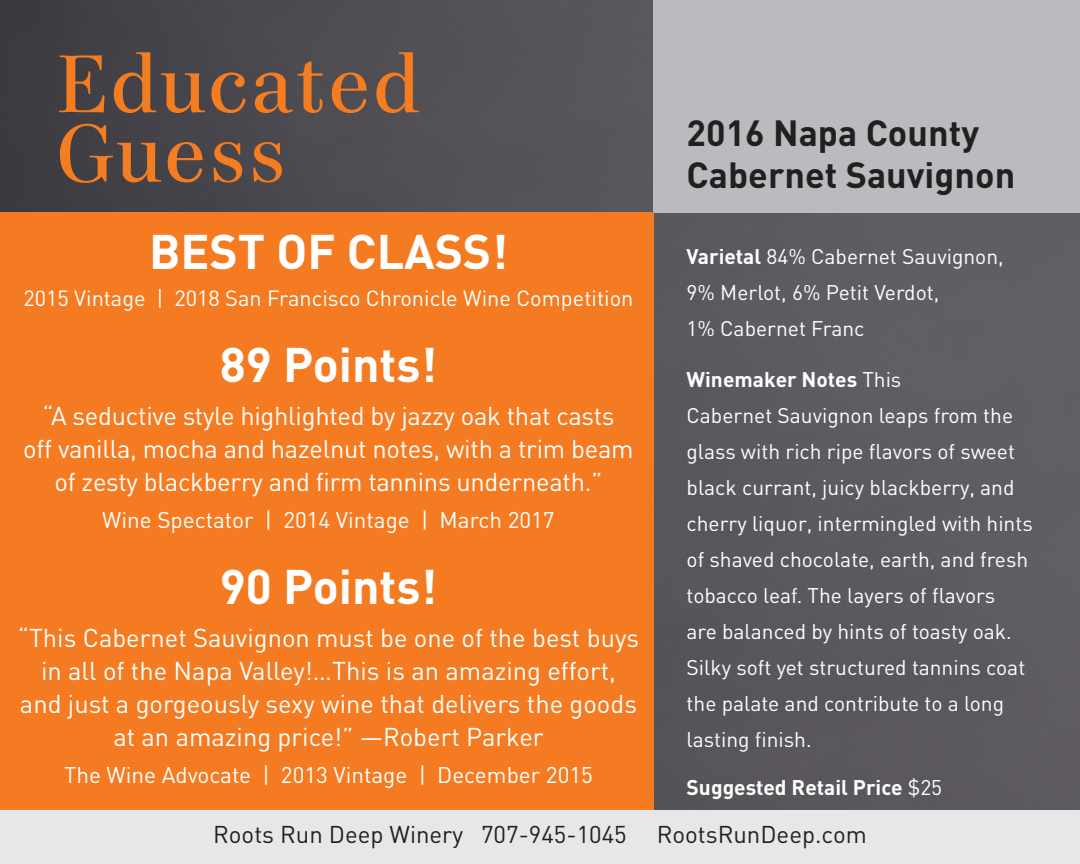
<style>
.page{position:relative;width:1080px;height:864px;background:#fff}
.page>*{position:absolute;margin:0;border:0;box-sizing:border-box;transform-origin:0 0}
.t1{font:700 48px "DIN";color:#fff}
.t2{font:700 36px/42px "DIN";color:#231f20}
.t3{font:25.5px/33px "DIN";letter-spacing:-.01em;color:#fff;text-align:center}
.t4{font:24px "DIN";color:#231f20}
.t5{font:22.5px "DIN";color:#fff}
.t6{font:21.6px "DIN";color:#fff}
.t7{font:21px/36px "DIN";color:#fff}
.t8{font:700 21px "DIN";color:#fff}
.s1{font-weight:700}
.s2{font-weight:400}
</style>
<div class="page">
<img style="left:0;top:0;width:1080px;height:810px">
<svg style="left:59px;top:55px;width:46px;height:58px;background:#7b5338"></svg>
<svg style="left:114px;top:52px;width:91px;height:61px;background:#78533d"></svg>
<svg style="left:211px;top:73px;width:35px;height:40px"></svg>
<svg style="left:255px;top:61px;width:67px;height:52px;background:#825a41"></svg>
<svg style="left:332px;top:73px;width:35px;height:40px"></svg>
<svg style="left:376px;top:52px;width:43px;height:61px;background:#8a5e42"></svg>
<svg style="left:60px;top:124px;width:101px;height:59px;background:#71503b"></svg>
<svg style="left:168px;top:142px;width:35px;height:40px"></svg>
<svg style="left:214px;top:142px;width:28px;height:40px"></svg>
<svg style="left:253px;top:142px;width:29px;height:40px"></svg>
<div style="left:653px;top:0;width:427px;height:212px;background:#babbbe"></div>
<div style="left:0;top:212px;width:653px;height:652px;background:#f47b21"></div>
<div style="left:0;top:810px;width:1080px;height:54px;background:#e6e7e9"></div>
<h1 class="t1" style="left:149px;top:220px;width:360px">BEST OF CLASS!</h1>
<p class="t6" style="left:23px;top:285px;width:612px">2015 Vintage | 2018 San Francisco Chronicle Wine Competition</p>
<h1 class="t1" style="left:220px;top:334px;width:219px">89 Points!</h1>
<p class="t3" style="left:23px;top:399px;width:612px">“A seductive style highlighted by jazzy oak that casts<br>off vanilla, mocha and hazelnut notes, with a trim beam of zesty blackberry and firm tannins underneath.”</p>
<p class="t5" style="left:102px;top:506px;width:454px">Wine Spectator | 2014 Vintage | March 2017</p>
<h1 class="t1" style="left:220px;top:556px;width:219px">90 Points!</h1>
<p class="t3" style="left:18px;top:621px;width:623px">“This Cabernet Sauvignon must be one of the best buys in all of the Napa Valley!…This is an amazing effort, and just a gorgeously sexy wine that delivers the goods at an amazing price!” —Robert Parker</p>
<p class="t5" style="left:64px;top:761px;width:530px">The Wine Advocate | 2013 Vintage | December 2015</p>
<h2 class="t2" style="left:687px;top:110px;width:330px">2016 Napa County<br>Cabernet Sauvignon</h2>
<p class="t7" style="left:687px;top:238px;width:319px"><span class="s1">Varietal</span> 84% Cabernet Sauvignon,<br>9% Merlot, 6% Petit Verdot,<br>1% Cabernet Franc</p>
<p class="t7" style="left:687px;top:361px;width:348px"><span class="s1">Winemaker Notes</span> This<br>Cabernet Sauvignon leaps from the glass with rich ripe flavors of sweet black currant, juicy blackberry, and cherry liquor, intermingled with hints of shaved chocolate, earth, and fresh tobacco leaf. The layers of flavors<br>are balanced by hints of toasty oak.<br>Silky soft yet structured tannins coat the palate and contribute to a long lasting finish.</p>
<p class="t8" style="left:687px;top:773px;width:257px">Suggested Retail Price <span class="s2">$25</span></p>
<p class="t4" style="left:213px;top:820px;width:655px">Roots Run Deep Winery 707-945-1045 RootsRunDeep.com</p>
</div>
